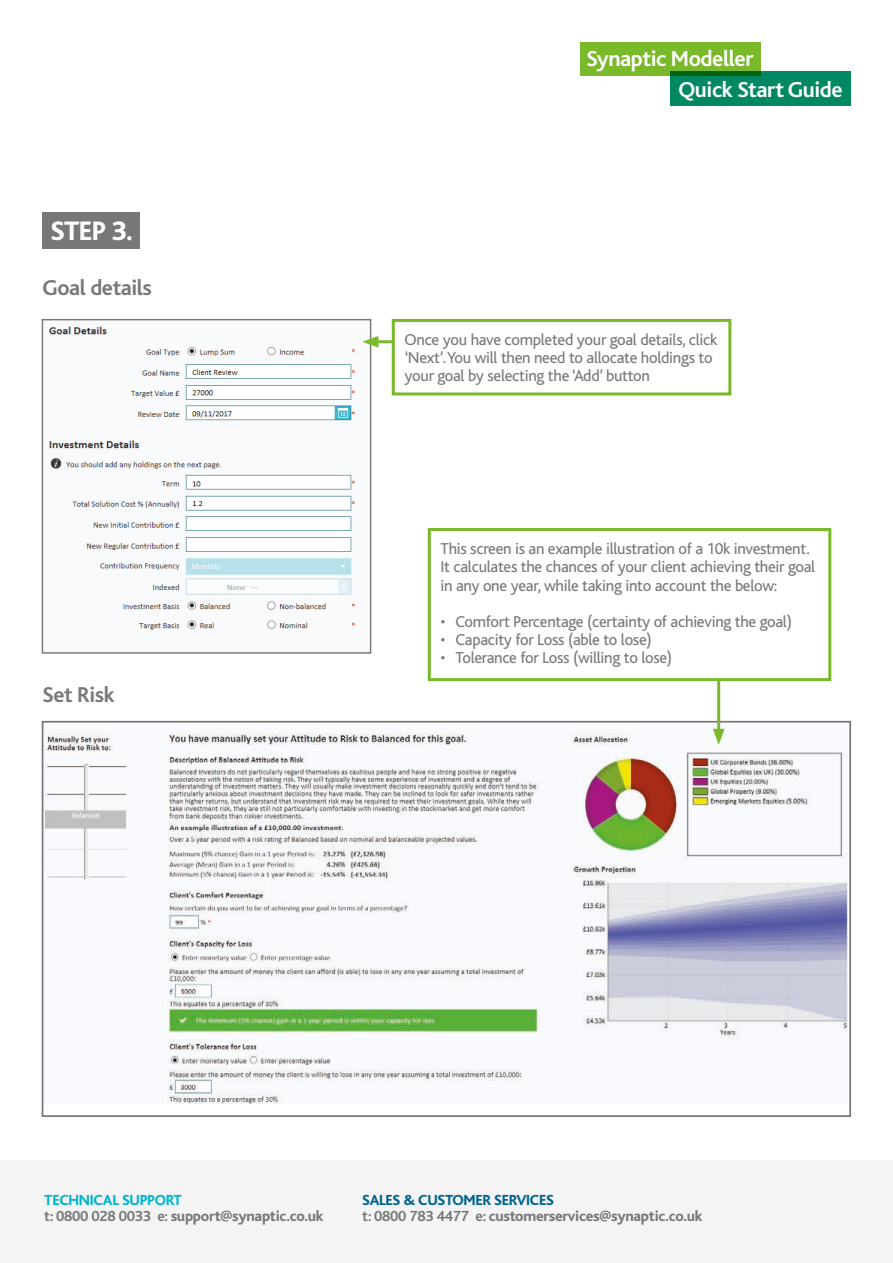
<style>
.page{position:relative;width:893px;height:1263px;background:#fff}
.page>*{position:absolute;margin:0;border:0;box-sizing:border-box;transform-origin:0 0}
.t1{font:800 27.9px "Bliss";color:#fff}
.t2{font:700 22.8px "Bliss";letter-spacing:-.02em;color:#fff}
.t3{font:700 22.65px "Bliss";letter-spacing:-.02em;color:#fff}
.t4{font:700 22.5px "Bliss";letter-spacing:-.02em;color:#77787a}
.t5{font:16.5px/18px "Bliss";letter-spacing:-.02em;color:#77787a}
.t6{font:800 15.3px/16.5px "Bliss";letter-spacing:-.02em;color:#77787a}
.s1{color:#00b5cd}
.s2{font-weight:700}
.s3{color:#00648f}
</style>
<div class="page">
<img style="left:45px;top:724px;width:803px;height:379px">
<div style="left:42px;top:721px;width:809px;height:396px;border:2px solid #77787a"></div>
<img style="left:49px;top:326px;width:306px;height:304px">
<div style="left:42px;top:319px;width:329px;height:335px;border:1px solid #77787a"></div>
<hr style="left:717px;top:670px;width:3px;height:64px;background:#7ab929">
<svg style="left:713px;top:729px;width:11px;height:16px"></svg>
<div style="left:428px;top:528px;width:403px;height:153px;background:#fff;border:3px solid #7ab929"></div>
<div style="left:43px;top:213px;width:97px;height:36px;background:#77787a"></div>
<div style="left:0;top:1161px;width:893px;height:102px;background:#f4f4f4"></div>
<div style="left:670px;top:71px;width:180px;height:35px;background:#008863"></div>
<div style="left:580px;top:43px;width:180px;height:33px;background:#7ab929"></div>
<hr style="left:892px;top:347px;width:1px;height:206px;background:#ffed00">
<hr style="left:373px;top:340px;width:64px;height:3px;background:#7ab929">
<svg style="left:362px;top:336px;width:16px;height:12px"></svg>
<div style="left:392px;top:319px;width:339px;height:76px;background:#fff;border:3px solid #7ab929"></div>
<h1 class="t1" style="left:50px;top:217px;width:84px">STEP 3.</h1>
<h3 class="t4" style="left:43px;top:276px;width:111px">Goal details</h3>
<h3 class="t4" style="left:43px;top:683px;width:74px">Set Risk</h3>
<h2 class="t2" style="left:586px;top:47px;width:169px">Synaptic Modeller</h2>
<h3 class="t3" style="left:678px;top:77px;width:166px">Quick Start Guide</h3>
<p class="t5" style="left:404px;top:331px;width:314px">Once you have completed your goal details, click ‘Next’. You will then need to allocate holdings to your goal by selecting the ‘Add’ button</p>
<p class="t5" style="left:441px;top:540px;width:376px">This screen is an example illustration of a 10k investment.<br>It calculates the chances of your client achieving their goal in any one year, while taking into account the below:</p>
<p class="t5" style="left:441px;top:612px;width:353px">• Comfort Percentage (certainty of achieving the goal)</p>
<p class="t5" style="left:441px;top:631px;width:213px">• Capacity for Loss (able to lose)</p>
<p class="t5" style="left:441px;top:649px;width:233px">• Tolerance for Loss (willing to lose)</p>
<p class="t6" style="left:44px;top:1192px;width:281px"><span class="s1">TECHNICAL SUPPORT<br></span><span class="s2">t: 0800 028 0033 e:</span> support@synaptic.co.uk</p>
<p class="t6" style="left:362px;top:1192px;width:342px"><span class="s3">SALES &amp; CUSTOMER SERVICES<br></span><span class="s2">t: 0800 783 4477 e:</span> customerservices@synaptic.co.uk</p>
</div>
